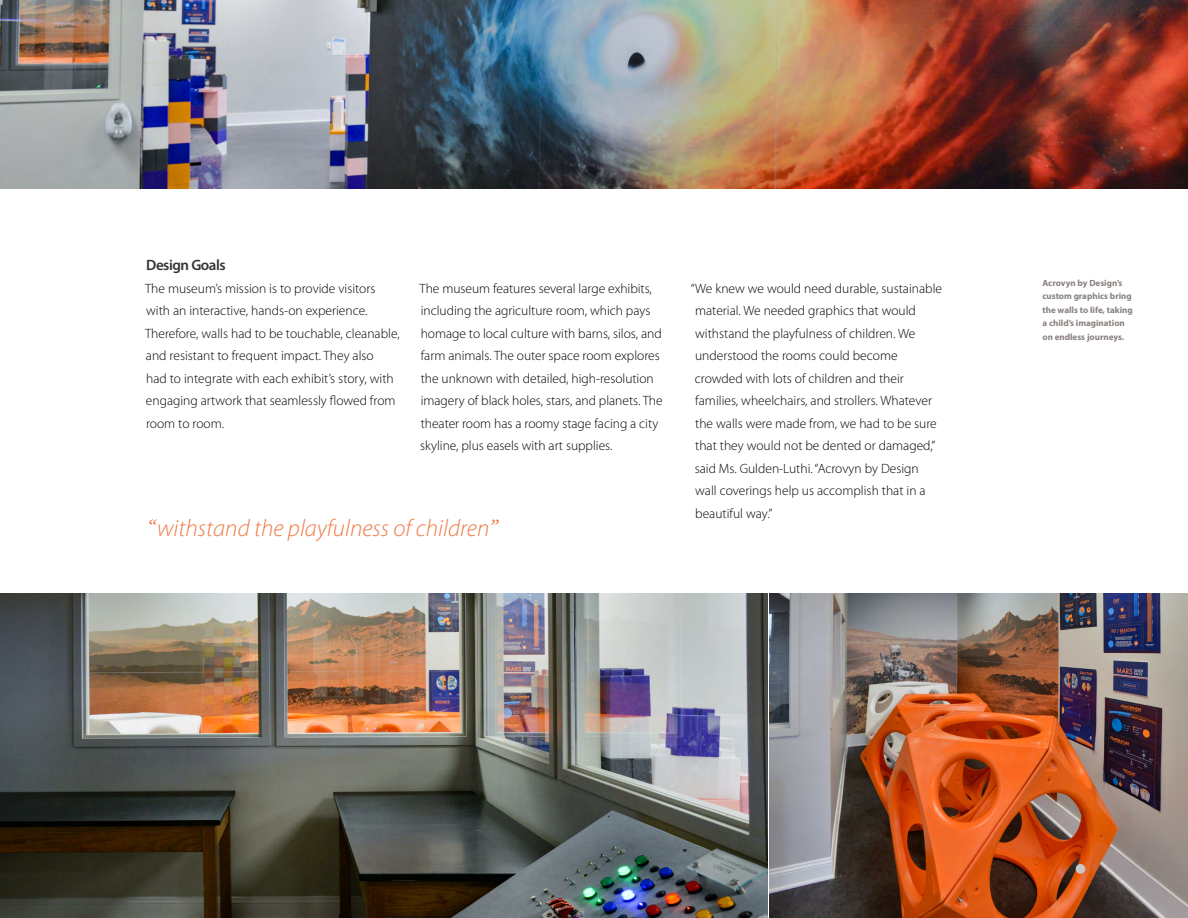
<style>
.page{position:relative;width:1188px;height:918px;background:#fff}
.page>*{position:absolute;margin:0;border:0;box-sizing:border-box;transform-origin:0 0}
.t1{font:italic 300 24px "Myriad Pro";color:#ef7b48}
.t2{font:600 15px "Myriad Pro";letter-spacing:-.03em;color:#343433}
.t3{font:300 13.5px/22.5px "Myriad Pro";color:#000}
.t4{font:700 9px/13.5px "Myriad Pro";color:#88817e}
.s1{font-family:"Adobe Garamond Pro";font-weight:400}
</style>
<div class="page">
<img style="left:0;top:594px;width:768px;height:324px">
<img style="left:770px;top:594px;width:418px;height:324px">
<img style="left:0;top:0;width:1188px;height:189px">
<div style="left:1076px;top:864px;width:9px;height:10px;background:#c7c8ca;border-radius:50%"></div>
<p class="t2" style="left:146px;top:255px;width:81px">Design Goals</p>
<p class="t3" style="left:145px;top:277px;width:256px">The museum’s mission is to provide visitors with an interactive, hands-on experience.<br>Therefore, walls had to be touchable, cleanable, and resistant to frequent impact. They also<br>had to integrate with each exhibit’s story, with engaging artwork that seamlessly flowed from room to room.</p>
<p class="t3" style="left:420px;top:277px;width:245px">The museum features several large exhibits, including the agriculture room, which pays homage to local culture with barns, silos, and farm animals. The outer space room explores the unknown with detailed, high-resolution imagery of black holes, stars, and planets. The theater room has a roomy stage facing a city skyline, plus easels with art supplies.</p>
<p class="t3" style="left:691px;top:277px;width:253px">“We knew we would need durable, sustainable material. We needed graphics that would withstand the playfulness of children. We understood the rooms could become crowded with lots of children and their families, wheelchairs, and strollers. Whatever the walls were made from, we had to be sure that they would not be dented or damaged,” said Ms. Gulden-Luthi. “Acrovyn by Design<br>wall coverings help us accomplish that in a beautiful way.”</p>
<h1 class="t1" style="left:146px;top:513px;width:352px"><span class="s1">“</span>withstand the playfulness of children<span class="s1">”</span></h1>
<p class="t4" style="left:1043px;top:276px;width:92px">Acrovyn by Design’s custom graphics bring the walls to life, taking a child’s imagination on endless journeys.</p>
</div>
